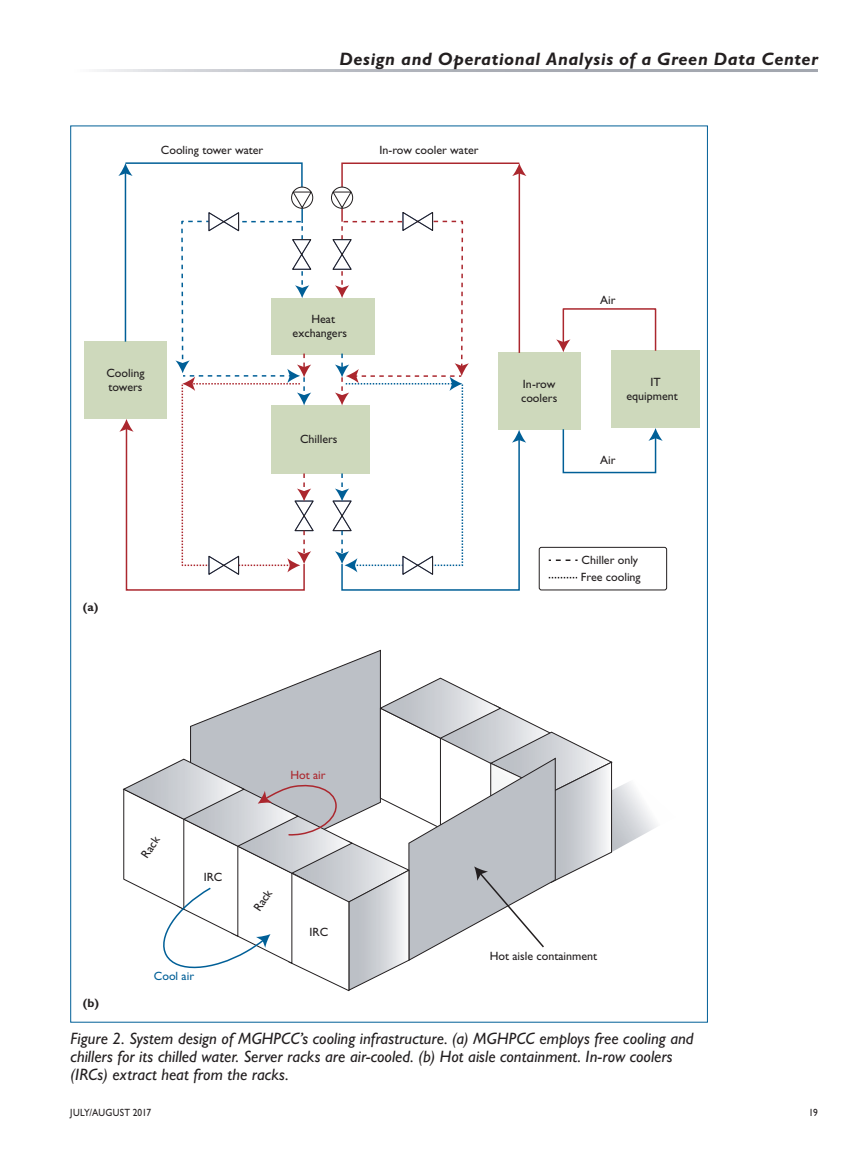
<style>
.page{position:relative;width:851px;height:1161px;background:#fff}
.page>*{position:absolute;margin:0;border:0;box-sizing:border-box;transform-origin:0 0}
.t1{font:italic 700 18px "Gill Sans Std";letter-spacing:.03em;color:#231f20}
.t2{font:italic 16.5px/18px "Gill Sans Std";letter-spacing:.005em;color:#231f20}
.t3{font:12px/13.8px "Gill Sans Std";color:#231f20}
.t4{font:12px "Gill Sans Std";color:#005f97}
.t5{font:700 12px "Gill Sans Std";color:#231f20}
.t6{font:12px "Gill Sans Std";color:#ab272e}
.t7{font:10.5px "Gill Sans Std";letter-spacing:.025em;color:#231f20;scale:.9 1}
</style>
<div class="page">
<div style="left:271px;top:298px;width:104px;height:56px;background:#ced9bc"></div>
<div style="left:271px;top:405px;width:98px;height:68px;background:#ced9bc"></div>
<div style="left:84px;top:342px;width:83px;height:77px;background:#ced9bc"></div>
<div style="left:498px;top:353px;width:82px;height:77px;background:#ced9bc"></div>
<div style="left:611px;top:351px;width:88px;height:77px;background:#ced9bc"></div>
<svg style="left:556px;top:308px;width:101px;height:44px"></svg>
<div style="left:331px;top:187px;width:21px;height:21px;background:#868484;border-radius:50%"></div>
<div style="left:331px;top:187px;width:22px;height:22px;border:1px solid #231f20;border-radius:50%"></div>
<svg style="left:562px;top:428px;width:100px;height:46px"></svg>
<div style="left:539px;top:547px;width:128px;height:43px;border:1px solid #231f20;border-radius:2px"></div>
<svg style="left:548px;top:560px;width:29px;height:1px"></svg>
<svg style="left:548px;top:577px;width:29px;height:1px"></svg>
<svg style="left:118px;top:162px;width:196px;height:429px"></svg>
<svg style="left:332px;top:162px;width:194px;height:429px"></svg>
<svg style="left:313px;top:649px;width:68px;height:28px"></svg>
<svg style="left:122px;top:677px;width:535px;height:315px"></svg>
<p class="t1" style="left:339px;top:48px;width:480px">Design and Operational Analysis of a Green Data Center</p>
<p class="t3" style="left:161px;top:143px;width:104px">Cooling tower water</p>
<p class="t3" style="left:379px;top:143px;width:101px">In-row cooler water</p>
<p class="t3" style="left:106px;top:366px;width:40px">Cooling towers</p>
<p class="t5" style="left:83px;top:599px;width:17px">(a)</p>
<p class="t3" style="left:292px;top:312px;width:56px;text-align:center">Heat exchangers</p>
<p class="t3" style="left:300px;top:432px;width:39px">Chillers</p>
<p class="t3" style="left:600px;top:293px;width:17px">Air</p>
<p class="t3" style="left:521px;top:377px;width:38px">In-row coolers</p>
<p class="t3" style="left:626px;top:375px;width:53px;text-align:center">IT equipment</p>
<p class="t3" style="left:600px;top:454px;width:17px">Air</p>
<p class="t3" style="left:581px;top:551px;width:61px;line-height:17.4px">Chiller only<br>Free cooling</p>
<p class="t5" style="left:83px;top:995px;width:18px">(b)</p>
<p class="t3" style="left:138px;top:853px;width:25px;rotate:-56deg">Rack</p>
<p class="t3" style="left:204px;top:871px;width:20px">IRC</p>
<p class="t4" style="left:154px;top:969px;width:42px">Cool air</p>
<p class="t6" style="left:290px;top:768px;width:37px">Hot air</p>
<p class="t3" style="left:250px;top:906px;width:25px;rotate:-56deg">Rack</p>
<p class="t3" style="left:309px;top:925px;width:20px">IRC</p>
<p class="t3" style="left:489px;top:949px;width:109px">Hot aisle containment</p>
<p class="t2" style="left:70px;top:1030px;width:624px">Figure 2. System design of MGHPCC’s cooling infrastructure. (a) MGHPCC employs free cooling and chillers for its chilled water. Server racks are air-cooled. (b) Hot aisle containment. In-row coolers (IRCs) extract heat from the racks.</p>
<p class="t7" style="left:70px;top:1106px;width:91px">JULY/AUGUST 2017</p>
<p class="t7" style="left:808px;top:1106px;width:12px">19</p>
</div>
